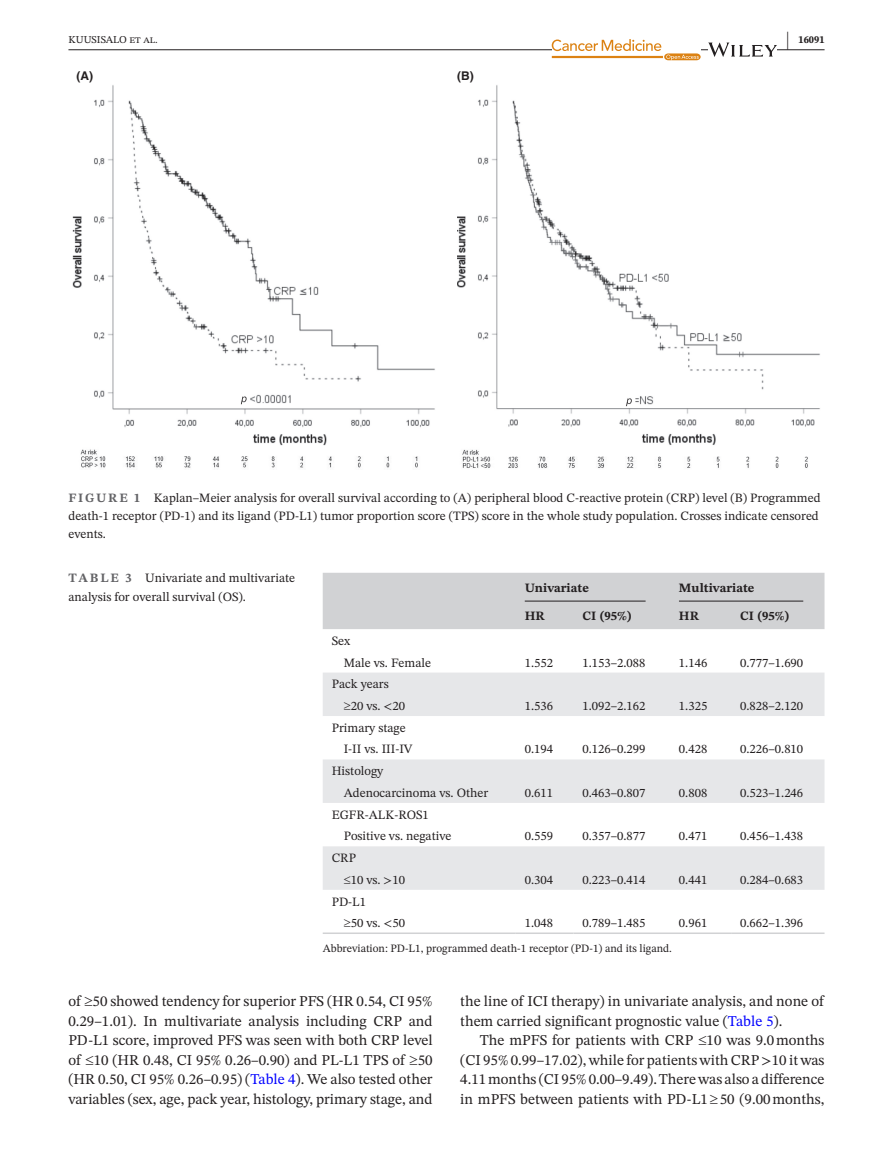
<style>
.page{position:relative;width:893px;height:1174px;background:#fff}
.page>*{position:absolute;margin:0;border:0;box-sizing:border-box;transform-origin:0 0}
.t1{font:700 21px "STIX Two Text";color:#231f20;scale:.42 1}
.t2{font:15px/19.5px "STIX Two Text";color:#231f20;text-align:justify}
.t3{font:12.75px/21.8px "STIX Two Text";color:#231f20}
.t4{font:700 12.75px "STIX Two Text";color:#231f20}
.t5{font:700 12px "Helvetica LT Std";color:#231f20}
.t6{font:11.25px "STIX Two Text";color:#231f20}
.t7{font:10.5px "STIX Two Text";color:#231f20}
.t8{font:700 10.5px "STIX Two Text";color:#231f20}
.s1{font-weight:700;color:#636366}
.s2{font-family:"STIX"}
.s3{color:#00f}
</style>
<div class="page">
<hr style="left:68px;top:49px;width:756px;height:1px;background:#231f20">
<svg style="left:552px;top:39px;width:149px;height:21px"></svg>
<svg style="left:708px;top:43px;width:69px;height:14px"></svg>
<img style="left:72px;top:85px;width:363px;height:383px">
<img style="left:457px;top:85px;width:363px;height:383px">
<div style="left:323px;top:573px;width:501px;height:56px;background:#d1d2d4"></div>
<svg style="left:323px;top:672px;width:501px;height:217px;fill:#e6e7e9"></svg>
<hr style="left:323px;top:932px;width:193px;height:2px;background:#d1d2d4">
<hr style="left:516px;top:932px;width:57px;height:2px;background:#d1d2d4">
<hr style="left:573px;top:932px;width:97px;height:2px;background:#d1d2d4">
<hr style="left:670px;top:932px;width:61px;height:2px;background:#d1d2d4">
<hr style="left:731px;top:932px;width:93px;height:2px;background:#d1d2d4">
<hr style="left:525px;top:600px;width:121px;height:1px;background:#231f20">
<hr style="left:679px;top:600px;width:124px;height:1px;background:#231f20">
<h1 class="t1" style="left:787px;top:24px;width:8px">|</h1>
<p class="t7" style="left:68px;top:32px;width:91px">KUUSISALO et al.</p>
<p class="t8" style="left:798px;top:32px;width:27px">16091</p>
<p class="t5" style="left:76px;top:68px;width:18px">(A)</p>
<p class="t5" style="left:457px;top:68px;width:18px">(B)</p>
<p class="t3" style="left:68px;top:489px;width:754px;line-height:18px"><span class="s1">FIGURE 1</span> Kaplan–Meier analysis for overall survival according to (A) peripheral blood C-reactive protein (CRP) level (B) Programmed death-1 receptor (PD-1) and its ligand (PD-L1) tumor proportion score (TPS) score in the whole study population. Crosses indicate censored events.</p>
<p class="t3" style="left:68px;top:569px;width:228px;line-height:18px"><span class="s1">TABLE 3</span> Univariate and multivariate analysis for overall survival (OS).</p>
<p class="t3" style="left:344px;top:629px;width:89px;text-indent:-12px">Sex<br>Male vs. Female</p>
<p class="t3" style="left:344px;top:673px;width:63px;text-indent:-12px">Pack years ≥20 vs. <span class="s2">&lt;</span>20</p>
<p class="t3" style="left:344px;top:716px;width:70px;text-indent:-12px">Primary stage<br>I-II vs. III-IV</p>
<p class="t3" style="left:344px;top:760px;width:146px;text-indent:-12px">Histology<br>Adenocarcinoma vs. Other</p>
<p class="t3" style="left:344px;top:803px;width:109px;text-indent:-12px">EGFR-ALK-ROS1<br>Positive vs. negative</p>
<p class="t3" style="left:344px;top:847px;width:63px;text-indent:-12px">CRP<br>≤10 vs. <span class="s2">&gt;</span>10</p>
<p class="t4" style="left:525px;top:578px;width:66px">Univariate</p>
<p class="t4" style="left:679px;top:578px;width:77px">Multivariate</p>
<p class="t4" style="left:525px;top:606px;width:22px">HR</p>
<p class="t4" style="left:582px;top:606px;width:51px">CI (95%)</p>
<p class="t4" style="left:679px;top:606px;width:22px">HR</p>
<p class="t4" style="left:740px;top:606px;width:51px">CI (95%)</p>
<p class="t3" style="left:525px;top:651px;width:30px">1.552</p>
<p class="t3" style="left:582px;top:651px;width:65px">1.153–2.088</p>
<p class="t3" style="left:679px;top:651px;width:30px">1.146</p>
<p class="t3" style="left:740px;top:651px;width:65px">0.777–1.690</p>
<p class="t3" style="left:525px;top:695px;width:30px">1.536</p>
<p class="t3" style="left:582px;top:695px;width:65px">1.092–2.162</p>
<p class="t3" style="left:679px;top:695px;width:30px">1.325</p>
<p class="t3" style="left:740px;top:695px;width:65px">0.828–2.120</p>
<p class="t3" style="left:525px;top:738px;width:30px">0.194</p>
<p class="t3" style="left:582px;top:738px;width:65px">0.126–0.299</p>
<p class="t3" style="left:679px;top:738px;width:30px">0.428</p>
<p class="t3" style="left:740px;top:738px;width:65px">0.226–0.810</p>
<p class="t3" style="left:525px;top:781px;width:30px">0.611</p>
<p class="t3" style="left:582px;top:781px;width:65px">0.463–0.807</p>
<p class="t3" style="left:679px;top:781px;width:30px">0.808</p>
<p class="t3" style="left:740px;top:781px;width:65px">0.523–1.246</p>
<p class="t3" style="left:525px;top:825px;width:30px">0.559</p>
<p class="t3" style="left:582px;top:825px;width:65px">0.357–0.877</p>
<p class="t3" style="left:679px;top:825px;width:30px">0.471</p>
<p class="t3" style="left:740px;top:825px;width:65px">0.456–1.438</p>
<p class="t3" style="left:525px;top:868px;width:30px">0.304</p>
<p class="t3" style="left:582px;top:868px;width:65px">0.223–0.414</p>
<p class="t3" style="left:679px;top:868px;width:30px">0.441</p>
<p class="t3" style="left:740px;top:868px;width:65px">0.284–0.683</p>
<p class="t3" style="left:344px;top:890px;width:63px;text-indent:-12px">PD-L1<br>≥50 vs. <span class="s2">&lt;</span>50</p>
<p class="t3" style="left:525px;top:912px;width:30px">1.048</p>
<p class="t3" style="left:582px;top:912px;width:65px">0.789–1.485</p>
<p class="t3" style="left:679px;top:912px;width:30px">0.961</p>
<p class="t3" style="left:740px;top:912px;width:65px">0.662–1.396</p>
<p class="t6" style="left:323px;top:940px;width:351px">Abbreviation: PD-L1, programmed death-1 receptor (PD-1) and its ligand.</p>
<p class="t2" style="left:68px;top:991px;width:366px">of ≥50 showed tendency for superior PFS (HR 0.54, CI 95% 0.29–1.01). In multivariate analysis including CRP and PD-L1 score, improved PFS was seen with both CRP level of ≤10 (HR 0.48, CI 95% 0.26–0.90) and PL-L1 TPS of ≥50 (HR 0.50, CI 95% 0.26–0.95) (<span class="s3">Table 4</span>). We also tested other variables (sex, age, pack year, histology, primary stage, and</p>
<p class="t2" style="left:460px;top:991px;width:365px">the line of ICI therapy) in univariate analysis, and none of them carried significant prognostic value (<span class="s3">Table 5</span>).</p>
<p class="t2" style="left:460px;top:1030px;width:366px;text-indent:20px">The mPFS for patients with CRP ≤10 was 9.0months (CI 95% 0.99–17.02), while for patients with CRP <span class="s2">&gt;</span>10 it was 4.11months (CI 95% 0.00–9.49). There was also a difference in mPFS between patients with PD-L1≥50 (9.00months,</p>
</div>
